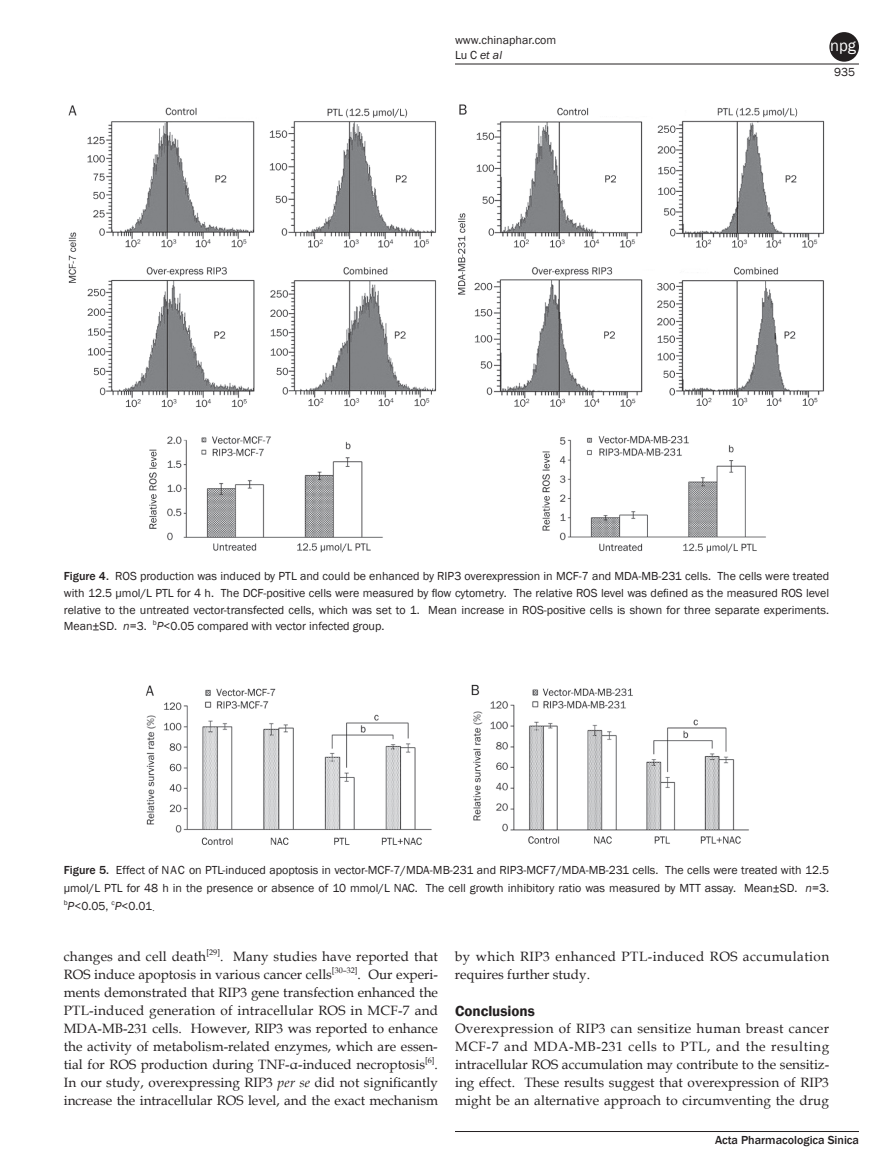
<style>
.page{position:relative;width:893px;height:1170px;background:#fff}
.page>*{position:absolute;margin:0;border:0;box-sizing:border-box;transform-origin:0 0}
.t1{font:16.5px "Franklin Gothic";color:#fff}
.t2{font:600 15px "Franklin Gothic";color:#231f20}
.t3{font:13.5px/18px "Book Antiqua";letter-spacing:.01em;color:#231f20;text-align:justify}
.t4{font:13.5px "Book Antiqua 2";letter-spacing:.005em;color:#231f20}
.t5{font:13.5px/18px "Book Antiqua";letter-spacing:.035em;color:#231f20}
.t6{font:13.5px "Book Antiqua 2";letter-spacing:.045em;color:#231f20}
.t7{font:12px/18px "Franklin Gothic Book 2";color:#231f20}
.t8{font:12px/15px "Franklin Gothic";color:#231f20}
.t9{font:500 12px "Franklin Gothic";color:#231f20}
.s1{font-style:italic}
.s2{font-family:"Franklin Gothic";font-weight:500}
.s3{font-family:"Franklin Gothic"}
.s4{font-family:"Franklin Gothic";font-style:italic}
.s5{font-family:"Adobe Song Std";font-weight:300}
.s6{font-family:"Book Antiqua"}
.s7{font-family:"Book Antiqua 2"}
</style>
<div class="page">
<hr style="left:455px;top:64px;width:404px;height:1px;background:#231f20">
<hr style="left:455px;top:1131px;width:404px;height:1px;background:#231f20">
<div style="left:829px;top:32px;width:30px;height:30px;background:#231f20;border-radius:50%"></div>
<img style="left:68px;top:104px;width:757px;height:449px">
<img style="left:145px;top:685px;width:604px;height:160px">
<p class="t8" style="left:455px;top:32px;width:103px">www.chinaphar.com<br>Lu C <span class="s1">et al</span></p>
<p class="t1" style="left:830px;top:35px;width:27px">npg</p>
<p class="t7" style="left:834px;top:63px;width:23px">935</p>
<p class="t7" style="left:64px;top:568px;width:767px;line-height:16.5px"><span class="s2">Figure 4.</span> ROS production was induced by PTL and could be enhanced by RIP3 overexpression in MCF-7 and MDA-MB-231 cells. The cells were treated with 12.5 μmol/L PTL for 4 h. The DCF-positive cells were measured by flow cytometry. The relative ROS level was defined as the measured ROS level</p>
<p class="t8" style="left:64px;top:602px;width:767px">relative to the untreated vector-transfected cells, which was set to 1. Mean increase in ROS-positive cells is shown for three separate experiments.</p>
<p class="t7" style="left:64px;top:617px;width:322px"><span class="s3">Mean±SD.</span> <span class="s4">n</span><span class="s3">=3.</span> <sup>b</sup><span class="s4">P</span>&lt;0.05 compared with vector infected group.</p>
<p class="t7" style="left:64px;top:861px;width:767px;text-align:justify"><span class="s2">Figure 5.</span> Effect of NAC on PTL-induced apoptosis in vector-MCF-7/MDA-MB-231 and RIP3-MCF7/MDA-MB-231 cells. The cells were treated with 12.5 μmol/L PTL for 48 h in the presence or absence of 10 mmol/L NAC. The cell growth inhibitory ratio was measured by MTT assay. Mean±SD. <span class="s4">n</span><span class="s3">=3. </span><sup>b</sup><span class="s4">P</span>&lt;0.05, <sup>c</sup><span class="s4">P</span>&lt;0.01<span class="s5">.</span></p>
<p class="t3" style="left:64px;top:947px;width:376px">changes and cell death<sup>[29]</sup>. Many studies have reported that ROS induce apoptosis in various cancer cells<sup>[30–32]</sup>. Our experi&shy;ments demonstrated that RIP3 gene transfection enhanced the PTL-induced generation of intracellular ROS in MCF-7 and</p>
<p class="t4" style="left:64px;top:1019px;width:376px">MDA-MB-231 cells. However, RIP3 was reported to enhance</p>
<p class="t3" style="left:64px;top:1037px;width:375px">the activity of metabolism-related enzymes, which are essen-</p>
<p class="t4" style="left:64px;top:1055px;width:376px">tial for ROS production during TNF-α-induced necroptosis<sup>[6]</sup><span class="s6">.</span></p>
<p class="t3" style="left:64px;top:1073px;width:376px">In our study, overexpressing RIP3 <span class="s1">per se</span> <span class="s7">did not significantly </span>increase the intracellular ROS level, and the exact mechanism</p>
<p class="t5" style="left:455px;top:947px;width:376px">by which RIP3 enhanced PTL-induced ROS accumulation requires further study.</p>
<p class="t2" style="left:455px;top:1002px;width:81px">Conclusions</p>
<p class="t3" style="left:455px;top:1019px;width:376px">Overexpression of RIP3 can sensitize human breast cancer</p>
<p class="t6" style="left:455px;top:1037px;width:376px">MCF-7 and MDA-MB-231 cells to PTL, and the resulting</p>
<p class="t3" style="left:455px;top:1055px;width:376px">intracellular ROS accumulation may contribute to the sensitiz&shy;ing effect. These results suggest that overexpression of RIP3 might be an alternative approach to circumventing the drug</p>
<p class="t9" style="left:715px;top:1132px;width:145px">Acta Pharmacologica Sinica</p>
</div>
